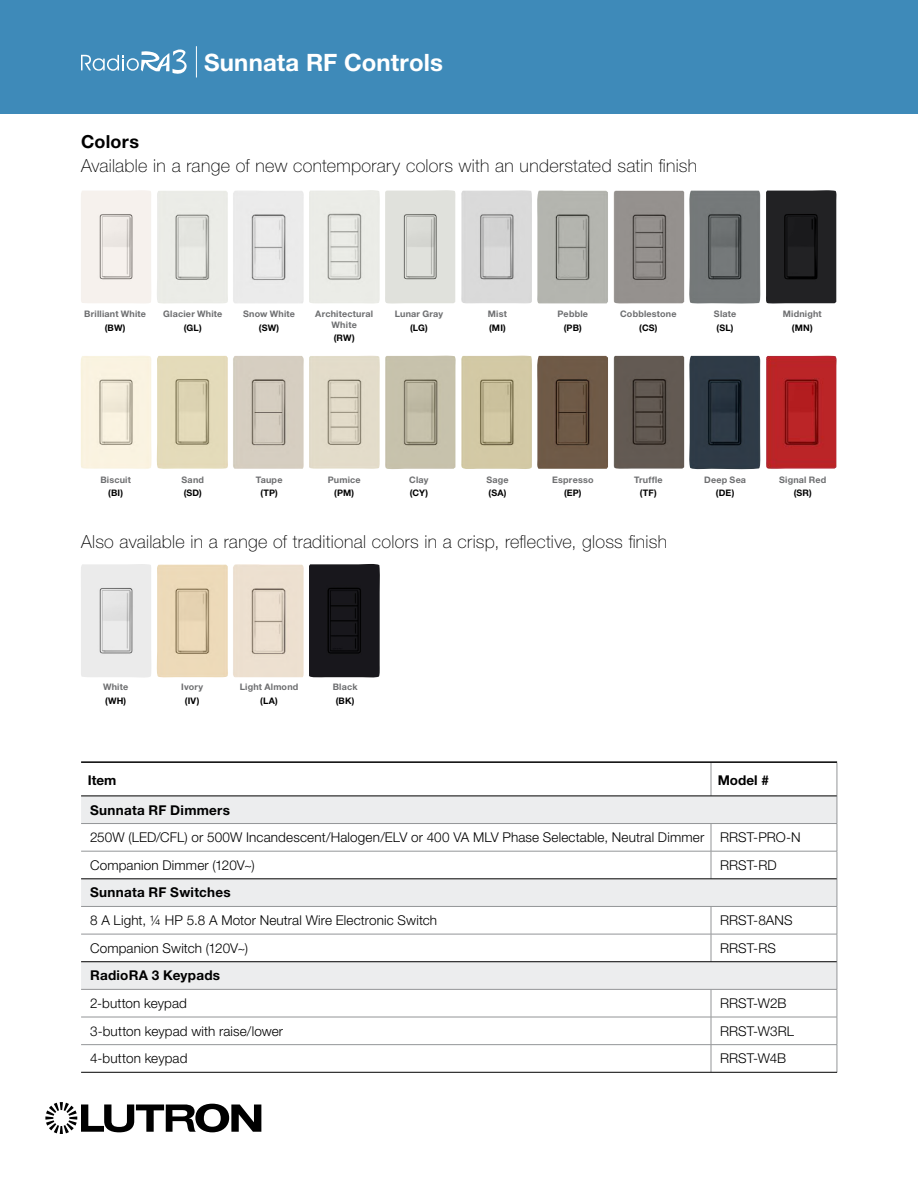
<style>
.page{position:relative;width:918px;height:1188px;background:#fff}
.page>*{position:absolute;margin:0;border:0;box-sizing:border-box;transform-origin:0 0}
.t1{font:700 24px "Helvetica Neue LT Std";letter-spacing:.005em;color:#fff}
.t2{font:100 18px "Helvetica Neue LT Std";letter-spacing:.015em;color:#000}
.t3{font:700 18px "Helvetica Neue LT Std";letter-spacing:.015em;color:#000}
.t4{font:300 13.5px/27.6px "Helvetica Neue LT Std";letter-spacing:.01em;color:#000}
.t5{font:700 13.5px "Helvetica Neue LT Std";letter-spacing:.02em;color:#000}
.t6{font:700 9px/10.5px "Helvetica Neue LT Std";letter-spacing:.02em;color:#6d6e70;text-align:center}
.t7{font:700 9px "Helvetica Neue LT Std";letter-spacing:.02em;color:#000}
</style>
<div class="page">
<hr style="left:711px;top:763px;width:1px;height:33px;background:#939597">
<hr style="left:81px;top:761px;width:630px;height:2px;background:#000">
<hr style="left:711px;top:761px;width:126px;height:2px;background:#000">
<hr style="left:837px;top:763px;width:1px;height:33px;background:#939597">
<svg style="left:81px;top:796px;width:757px;height:276px"></svg>
<hr style="left:81px;top:796px;width:630px;height:1px;background:#000">
<hr style="left:711px;top:796px;width:126px;height:1px;background:#000">
<hr style="left:81px;top:879px;width:630px;height:1px;background:#000">
<hr style="left:711px;top:879px;width:126px;height:1px;background:#000">
<hr style="left:81px;top:961px;width:630px;height:1px;background:#000">
<hr style="left:711px;top:961px;width:126px;height:1px;background:#000">
<hr style="left:81px;top:1072px;width:630px;height:1px;background:#000">
<hr style="left:711px;top:1072px;width:126px;height:1px;background:#000">
<svg style="left:45px;top:1102px;width:216px;height:32px"></svg>
<img style="left:81px;top:564px;width:70px;height:114px">
<img style="left:156px;top:564px;width:72px;height:114px">
<img style="left:233px;top:564px;width:71px;height:113px">
<img style="left:309px;top:564px;width:71px;height:114px">
<img style="left:80px;top:356px;width:72px;height:113px">
<img style="left:156px;top:356px;width:72px;height:113px">
<img style="left:233px;top:356px;width:71px;height:113px">
<img style="left:309px;top:355px;width:71px;height:114px">
<img style="left:385px;top:356px;width:71px;height:113px">
<img style="left:461px;top:356px;width:71px;height:113px">
<img style="left:537px;top:356px;width:71px;height:113px">
<img style="left:613px;top:356px;width:71px;height:113px">
<img style="left:689px;top:356px;width:72px;height:114px">
<img style="left:766px;top:356px;width:71px;height:113px">
<img style="left:81px;top:190px;width:70px;height:113px">
<img style="left:157px;top:191px;width:71px;height:113px">
<img style="left:233px;top:191px;width:71px;height:112px">
<img style="left:309px;top:190px;width:71px;height:114px">
<img style="left:385px;top:190px;width:71px;height:114px">
<img style="left:461px;top:190px;width:71px;height:114px">
<img style="left:537px;top:191px;width:71px;height:112px">
<img style="left:613px;top:191px;width:71px;height:113px">
<img style="left:689px;top:191px;width:72px;height:113px">
<img style="left:766px;top:190px;width:71px;height:114px">
<div style="left:0;top:0;width:918px;height:114px;background:#3e8ab9"></div>
<svg style="left:81px;top:49px;width:106px;height:25px"></svg>
<hr style="left:196px;top:46px;width:1px;height:32px;background:#fff">
<h1 class="t1" style="left:204px;top:47px;width:240px">Sunnata RF Controls</h1>
<h2 class="t3" style="left:81px;top:130px;width:60px">Colors</h2>
<h2 class="t2" style="left:81px;top:155px;width:618px">Available in a range of new contemporary colors with an understated satin finish</h2>
<p class="t6" style="left:84px;top:308px;width:63px">Brilliant White</p>
<p class="t7" style="left:105px;top:322px;width:22px">(BW)</p>
<p class="t6" style="left:163px;top:308px;width:61px">Glacier White</p>
<p class="t7" style="left:184px;top:322px;width:19px">(GL)</p>
<p class="t6" style="left:243px;top:308px;width:54px">Snow White</p>
<p class="t7" style="left:259px;top:322px;width:22px">(SW)</p>
<p class="t6" style="left:315px;top:308px;width:59px">Architectural<br>White</p>
<p class="t7" style="left:334px;top:332px;width:22px">(RW)</p>
<p class="t6" style="left:395px;top:308px;width:50px">Lunar Gray</p>
<p class="t7" style="left:410px;top:322px;width:19px">(LG)</p>
<p class="t6" style="left:488px;top:308px;width:21px">Mist</p>
<p class="t7" style="left:489px;top:322px;width:18px">(MI)</p>
<p class="t6" style="left:558px;top:308px;width:32px">Pebble</p>
<p class="t7" style="left:564px;top:322px;width:19px">(PB)</p>
<p class="t6" style="left:620px;top:308px;width:58px">Cobblestone</p>
<p class="t7" style="left:639px;top:322px;width:20px">(CS)</p>
<p class="t6" style="left:714px;top:308px;width:24px">Slate</p>
<p class="t7" style="left:717px;top:322px;width:18px">(SL)</p>
<p class="t6" style="left:783px;top:308px;width:40px">Midnight</p>
<p class="t7" style="left:792px;top:322px;width:22px">(MN)</p>
<p class="t6" style="left:100px;top:474px;width:32px">Biscuit</p>
<p class="t7" style="left:108px;top:487px;width:16px">(BI)</p>
<p class="t6" style="left:182px;top:474px;width:24px">Sand</p>
<p class="t7" style="left:184px;top:487px;width:20px">(SD)</p>
<p class="t6" style="left:256px;top:474px;width:28px">Taupe</p>
<p class="t7" style="left:260px;top:487px;width:19px">(TP)</p>
<p class="t6" style="left:328px;top:474px;width:35px">Pumice</p>
<p class="t7" style="left:334px;top:487px;width:21px">(PM)</p>
<p class="t6" style="left:409px;top:474px;width:21px">Clay</p>
<p class="t7" style="left:410px;top:487px;width:20px">(CY)</p>
<p class="t6" style="left:486px;top:474px;width:24px">Sage</p>
<p class="t7" style="left:489px;top:487px;width:19px">(SA)</p>
<p class="t6" style="left:552px;top:474px;width:43px">Espresso</p>
<p class="t7" style="left:564px;top:487px;width:19px">(EP)</p>
<p class="t6" style="left:634px;top:474px;width:30px">Truffle</p>
<p class="t7" style="left:640px;top:487px;width:18px">(TF)</p>
<p class="t6" style="left:704px;top:474px;width:43px">Deep Sea</p>
<p class="t7" style="left:716px;top:487px;width:20px">(DE)</p>
<p class="t6" style="left:779px;top:474px;width:49px">Signal Red</p>
<p class="t7" style="left:794px;top:487px;width:20px">(SR)</p>
<h2 class="t2" style="left:81px;top:532px;width:588px">Also available in a range of traditional colors in a crisp, reflective, gloss finish</h2>
<p class="t6" style="left:103px;top:681px;width:27px">White</p>
<p class="t7" style="left:105px;top:695px;width:23px">(WH)</p>
<p class="t6" style="left:181px;top:681px;width:23px">Ivory</p>
<p class="t7" style="left:185px;top:695px;width:16px">(IV)</p>
<p class="t6" style="left:240px;top:681px;width:60px">Light Almond</p>
<p class="t7" style="left:260px;top:695px;width:19px">(LA)</p>
<p class="t6" style="left:333px;top:681px;width:26px">Black</p>
<p class="t7" style="left:336px;top:695px;width:20px">(BK)</p>
<p class="t5" style="left:88px;top:771px;width:30px">Item</p>
<p class="t5" style="left:718px;top:771px;width:53px">Model #</p>
<p class="t5" style="left:90px;top:801px;width:142px">Sunnata RF Dimmers</p>
<p class="t4" style="left:90px;top:823px;width:712px">250W (LED/CFL) or 500W Incandescent/Halogen/ELV or 400 VA MLV Phase Selectable, Neutral Dimmer RRST-PRO-N<br>Companion Dimmer (120V~)</p>
<p class="t4" style="left:720px;top:851px;width:58px">RRST-RD</p>
<p class="t5" style="left:90px;top:884px;width:142px">Sunnata RF Switches</p>
<p class="t4" style="left:90px;top:906px;width:349px">8 A Light, ¼ HP 5.8 A Motor Neutral Wire Electronic Switch</p>
<p class="t4" style="left:720px;top:906px;width:74px">RRST-8ANS</p>
<p class="t4" style="left:90px;top:934px;width:159px">Companion Switch (120V~)</p>
<p class="t4" style="left:720px;top:934px;width:57px">RRST-RS</p>
<p class="t5" style="left:90px;top:967px;width:132px">RadioRA 3 Keypads</p>
<p class="t4" style="left:90px;top:989px;width:98px">2-button keypad</p>
<p class="t4" style="left:720px;top:989px;width:68px">RRST-W2B</p>
<p class="t4" style="left:90px;top:1017px;width:195px">3-button keypad with raise/lower</p>
<p class="t4" style="left:720px;top:1017px;width:76px">RRST-W3RL</p>
<p class="t4" style="left:90px;top:1044px;width:99px">4-button keypad</p>
<p class="t4" style="left:720px;top:1044px;width:68px">RRST-W4B</p>
</div>
